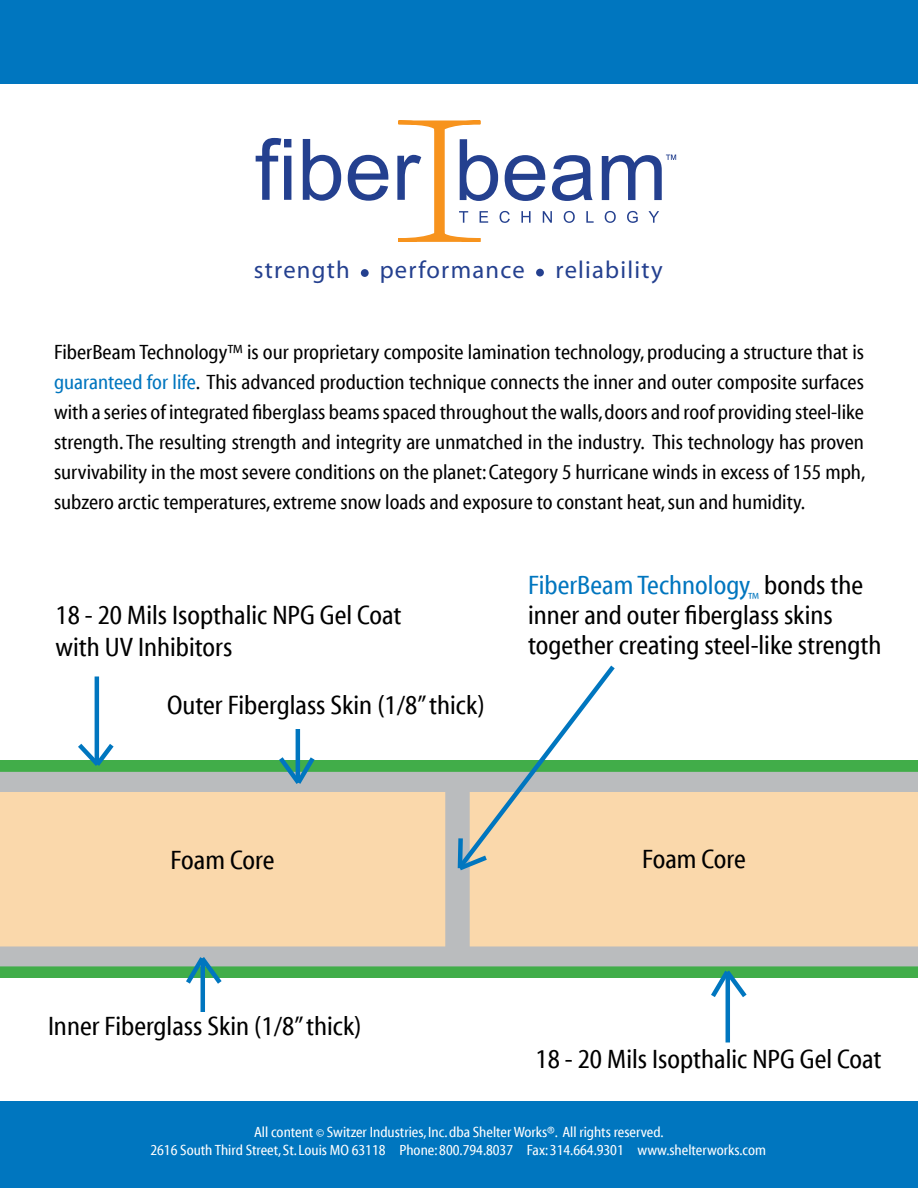
<style>
.page{position:relative;width:918px;height:1188px;background:#fff}
.page>*{position:absolute;margin:0;border:0;box-sizing:border-box;transform-origin:0 0}
.t1{font:27px/30px "Myriad Cn Web";color:#000}
.t2{font:24.6px "Myriad";letter-spacing:.05em;color:#24408f}
.t3{font:21px/30px "Myriad Cn Web";color:#000;text-align:justify}
.t4{font:15px/18px "Myriad Cn Web";color:#fff;text-align:center}
.t5{font:15px "Myriad Cn Web";color:#0076bf}
.s1{color:#0076bf}
.s2{font-size:12px}
</style>
<div class="page">
<div style="left:0;top:0;width:918px;height:84px;background:#0076bf"></div>
<div style="left:0;top:1101px;width:918px;height:87px;background:#0076bf"></div>
<div style="left:0;top:874px;width:918px;height:72px;background:#fad8ab"></div>
<svg style="left:256px;top:138px;width:35px;height:62px"></svg>
<svg style="left:303px;top:139px;width:38px;height:62px"></svg>
<svg style="left:348px;top:155px;width:40px;height:46px"></svg>
<svg style="left:459px;top:211px;width:9px;height:12px"></svg>
<svg style="left:480px;top:211px;width:8px;height:12px"></svg>
<svg style="left:500px;top:211px;width:10px;height:12px"></svg>
<svg style="left:521px;top:211px;width:10px;height:12px"></svg>
<svg style="left:543px;top:211px;width:9px;height:12px"></svg>
<svg style="left:564px;top:211px;width:11px;height:12px"></svg>
<svg style="left:586px;top:211px;width:8px;height:12px"></svg>
<svg style="left:605px;top:211px;width:11px;height:12px"></svg>
<svg style="left:627px;top:211px;width:11px;height:12px"></svg>
<svg style="left:649px;top:211px;width:10px;height:12px"></svg>
<svg style="left:505px;top:155px;width:40px;height:46px"></svg>
<svg style="left:552px;top:155px;width:41px;height:46px"></svg>
<svg style="left:602px;top:155px;width:74px;height:45px"></svg>
<div style="left:361px;top:269px;width:8px;height:8px;background:#24408f;border-radius:50%"></div>
<div style="left:536px;top:269px;width:8px;height:7px;background:#24408f;border-radius:50%"></div>
<svg style="left:397px;top:120px;width:101px;height:81px"></svg>
<svg style="left:398px;top:233px;width:83px;height:9px"></svg>
<div style="left:434px;top:127px;width:11px;height:108px;background:#f7931d"></div>
<div style="left:446px;top:787px;width:23px;height:168px;background:#babcbe"></div>
<div style="left:445px;top:786px;width:25px;height:170px;border:2px solid #babcbe"></div>
<hr style="left:201px;top:961px;width:4px;height:51px;background:#0076bf">
<svg style="left:0;top:665px;width:918px;height:209px"></svg>
<hr style="left:95px;top:676px;width:4px;height:86px;background:#0076bf">
<svg style="left:0;top:946px;width:918px;height:56px"></svg>
<hr style="left:726px;top:975px;width:4px;height:67px;background:#0076bf">
<p class="t2" style="left:254px;top:257px;width:272px">strength performance</p>
<p class="t2" style="left:556px;top:257px;width:109px">reliability</p>
<p class="t3" style="left:54px;top:337px;width:813px">FiberBeam Technology™ is our proprietary composite lamination technology, producing a structure that is <span class="s1">guaranteed for life</span>. This advanced production technique connects the inner and outer composite surfaces with a series of integrated fiberglass beams spaced throughout the walls, doors and roof providing steel-like strength. The resulting strength and integrity are unmatched in the industry. This technology has proven survivability in the most severe conditions on the planet: Category 5 hurricane winds in excess of 155 mph, subzero arctic temperatures, extreme snow loads and exposure to constant heat, sun and humidity.</p>
<p class="t1" style="left:56px;top:599px;width:348px;line-height:32.4px">18 - 20 Mils Isopthalic NPG Gel Coat with UV Inhibitors</p>
<p class="t1" style="left:167px;top:691px;width:319px">Outer Fiberglass Skin (1/8” thick)</p>
<p class="t1" style="left:528px;top:571px;width:355px"><span class="s1">FiberBeam Technology</span> bonds the inner and outer fiberglass skins together creating steel-like strength</p>
<p class="t5" style="left:748px;top:590px;width:12px">™</p>
<p class="t1" style="left:171px;top:846px;width:105px">Foam Core</p>
<p class="t1" style="left:642px;top:845px;width:105px">Foam Core</p>
<p class="t1" style="left:48px;top:1012px;width:315px">Inner Fiberglass Skin (1/8” thick)</p>
<p class="t1" style="left:536px;top:1045px;width:348px">18 - 20 Mils Isopthalic NPG Gel Coat</p>
<p class="t4" style="left:150px;top:1124px;width:617px">All content <span class="s2">©</span> Switzer Industries, Inc. dba Shelter Works®. All rights reserved.<br>2616 South Third Street, St. Louis MO 63118 Phone: 800.794.8037 Fax: 314.664.9301 www.shelterworks.com</p>
</div>
